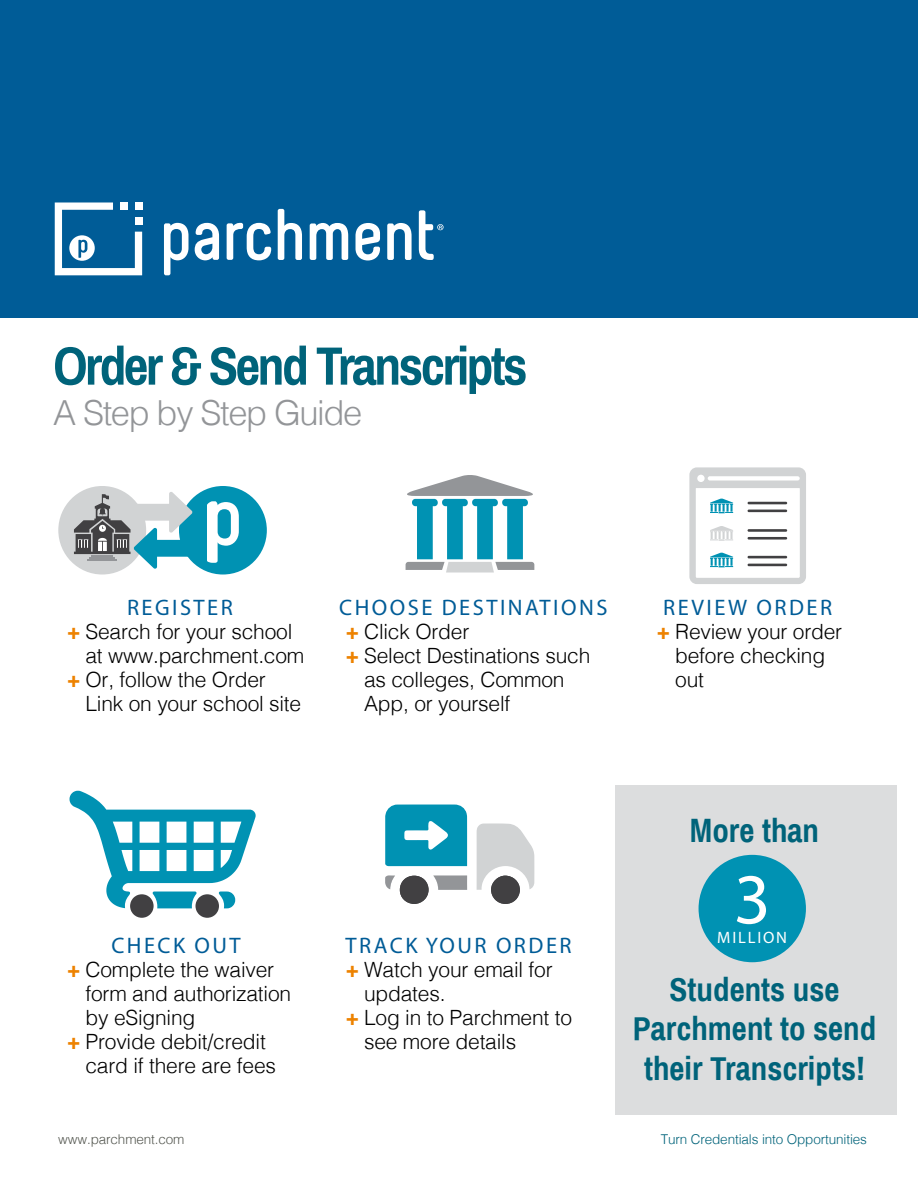
<style>
.page{position:relative;width:918px;height:1188px;background:#fff}
.page>*{position:absolute;margin:0;border:0;box-sizing:border-box;transform-origin:0 0}
.t1{font:72px "Myriad Pro";color:#fff}
.t2{font:700 54px "Archivo Narrow";letter-spacing:-.05em;color:#00637a}
.t3{font:300 34.5px "Helvetica";letter-spacing:-.04em;color:#939598}
.t4{font:700 33px/39.6px "Archivo Narrow";color:#00637a;text-align:center}
.t5{font:22.5px "Myriad Pro";letter-spacing:.11em;color:#005c97}
.t6{font:300 21px/24px "Helvetica";letter-spacing:-.01em;color:#000}
.t7{font:16.5px "Myriad Pro";letter-spacing:.11em;color:#fff}
.t8{font:300 13.5px "Helvetica";letter-spacing:-.01em;color:#00637a}
.t9{font:300 13.5px "Helvetica";letter-spacing:-.01em;color:#545750}
.s1{font-weight:700;color:#ed8200}
</style>
<div class="page">
<div style="left:0;top:0;width:918px;height:318px;background:#005c97"></div>
<svg style="left:164px;top:223px;width:24px;height:52px"></svg>
<svg style="left:195px;top:223px;width:24px;height:37px"></svg>
<svg style="left:227px;top:223px;width:44px;height:37px"></svg>
<svg style="left:278px;top:209px;width:24px;height:51px"></svg>
<svg style="left:310px;top:223px;width:38px;height:37px"></svg>
<svg style="left:356px;top:223px;width:24px;height:37px"></svg>
<svg style="left:387px;top:223px;width:25px;height:37px"></svg>
<svg style="left:419px;top:210px;width:25px;height:50px"></svg>
<div style="left:120px;top:202px;width:8px;height:8px;background:#fff"></div>
<div style="left:135px;top:202px;width:7px;height:8px;background:#fff"></div>
<svg style="left:55px;top:203px;width:87px;height:72px"></svg>
<div style="left:58px;top:486px;width:88px;height:89px;background:#d1d3d4;border-radius:50%"></div>
<div style="left:179px;top:486px;width:88px;height:89px;background:#0092b3;border-radius:50%"></div>
<svg style="left:207px;top:501px;width:32px;height:62px"></svg>
<svg style="left:74px;top:491px;width:126px;height:78px"></svg>
<svg style="left:405px;top:475px;width:130px;height:98px"></svg>
<svg style="left:689px;top:467px;width:117px;height:117px"></svg>
<svg style="left:69px;top:791px;width:187px;height:127px"></svg>
<svg style="left:385px;top:876px;width:82px;height:28px"></svg>
<svg style="left:477px;top:823px;width:57px;height:81px"></svg>
<svg style="left:385px;top:805px;width:82px;height:61px;background:#21a0bc"></svg>
<div style="left:615px;top:786px;width:281px;height:329px;background:#dcddde"></div>
<div style="left:699px;top:855px;width:107px;height:107px;background:#0092b3;border-radius:50%"></div>
<h2 class="t2" style="left:53px;top:333px;width:476px">Order &amp; Send Transcripts</h2>
<h3 class="t3" style="left:53px;top:384px;width:311px">A Step by Step Guide</h3>
<p class="t5" style="left:127px;top:594px;width:107px">REGISTER</p>
<p class="t6" style="left:67px;top:619px;width:226px"><span class="s1">+</span> Search for your school</p>
<p class="t6" style="left:85px;top:643px;width:220px">at www.parchment.com</p>
<p class="t6" style="left:67px;top:667px;width:200px"><span class="s1">+</span> Or, follow the Order</p>
<p class="t6" style="left:85px;top:691px;width:217px">Link on your school site</p>
<p class="t5" style="left:339px;top:594px;width:270px">CHOOSE DESTINATIONS</p>
<p class="t6" style="left:346px;top:619px;width:125px"><span class="s1">+</span> Click Order</p>
<p class="t6" style="left:346px;top:643px;width:246px"><span class="s1">+</span> Select Destinations such</p>
<p class="t6" style="left:364px;top:667px;width:202px">as colleges, Common</p>
<p class="t6" style="left:364px;top:691px;width:148px">App, or yourself</p>
<p class="t5" style="left:663px;top:594px;width:170px">REVIEW ORDER</p>
<p class="t6" style="left:675px;top:619px;width:169px;text-indent:-18px"><span class="s1">+</span> Review your order before checking out</p>
<p class="t5" style="left:111px;top:931px;width:131px">CHECK OUT</p>
<p class="t6" style="left:67px;top:956px;width:208px"><span class="s1">+</span> Complete the waiver</p>
<p class="t6" style="left:85px;top:980px;width:207px">form and authorization</p>
<p class="t6" style="left:85px;top:1004px;width:111px">by eSigning</p>
<p class="t6" style="left:67px;top:1028px;width:200px"><span class="s1">+</span> Provide debit/credit</p>
<p class="t6" style="left:85px;top:1052px;width:192px">card if there are fees</p>
<p class="t5" style="left:346px;top:931px;width:228px">TRACK YOUR ORDER</p>
<p class="t6" style="left:346px;top:956px;width:208px"><span class="s1">+</span> Watch your email for</p>
<p class="t6" style="left:364px;top:980px;width:83px">updates.</p>
<p class="t6" style="left:346px;top:1004px;width:228px"><span class="s1">+</span> Log in to Parchment to</p>
<p class="t6" style="left:364px;top:1028px;width:154px">see more details</p>
<h3 class="t4" style="left:690px;top:811px;width:131px">More than</h3>
<h1 class="t1" style="left:734px;top:855px;width:38px">3</h1>
<p class="t7" style="left:717px;top:927px;width:71px">MILLION</p>
<h3 class="t4" style="left:633px;top:969px;width:245px">Students use<br>Parchment to send their Transcripts!</h3>
<p class="t9" style="left:58px;top:1127px;width:128px">www.parchment.com</p>
<p class="t8" style="left:661px;top:1127px;width:208px">Turn Credentials into Opportunities</p>
</div>
